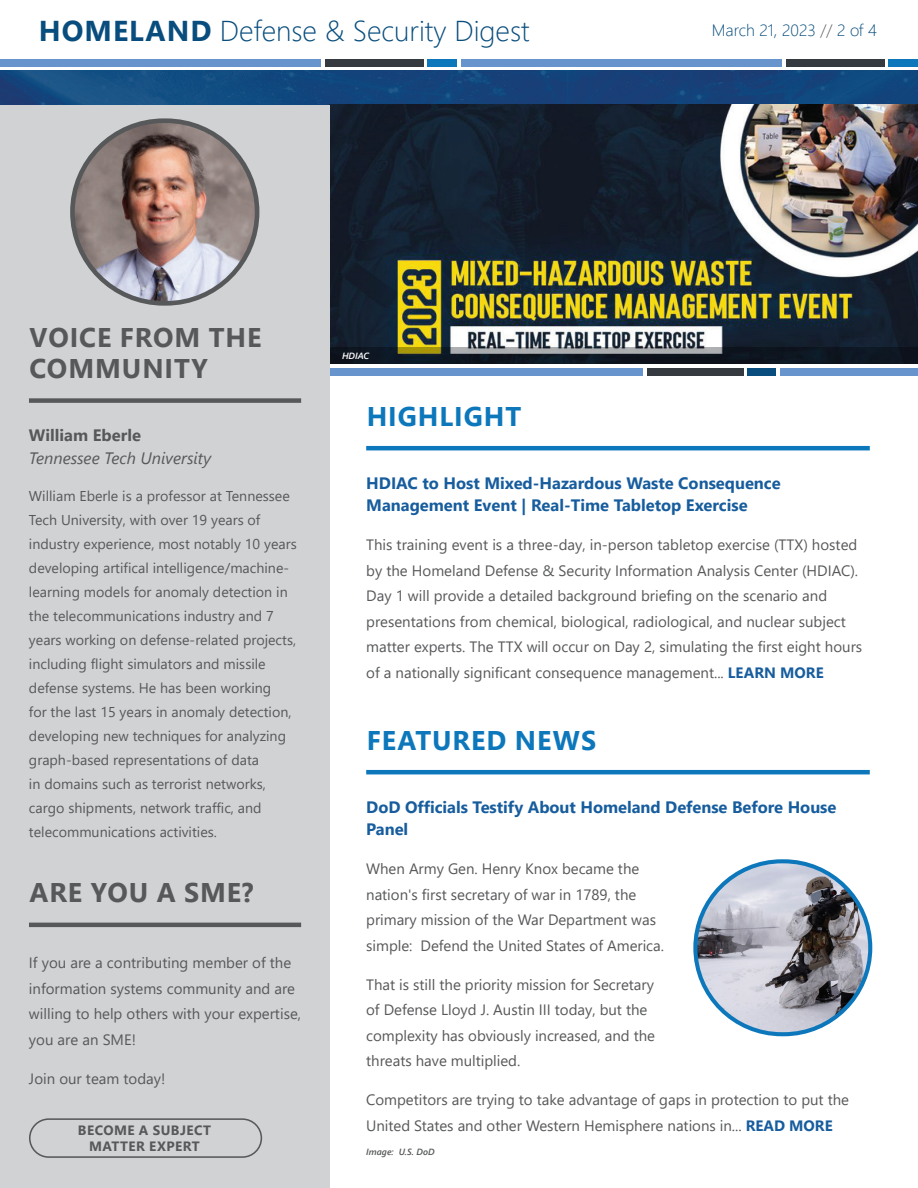
<style>
.page{position:relative;width:918px;height:1188px;background:#fff}
.page>*{position:absolute;margin:0;border:0;box-sizing:border-box;transform-origin:0 0}
.t1{font:300 28.65px "Segoe UI";color:#084d7d}
.t2{font:700 27px/31.5px "Segoe UI";letter-spacing:.035em;color:#57585a}
.t3{font:700 27px "Segoe UI";letter-spacing:.035em;color:#0d77bc}
.t4{font:700 16.5px/22.5px "Segoe UI";color:#175d9e}
.t5{font:italic 16.5px "Segoe UI";color:#57585a}
.t6{font:300 16.5px "Segoe UI";color:#084d7d}
.t7{font:700 16.5px "Segoe UI";color:#57585a}
.t8{font:15px/25.5px "Segoe UI";color:#57585a}
.t9{font:14.25px/24px "Segoe UI";color:#57585a}
.t10{font:700 13.5px/16.2px "Segoe UI";letter-spacing:.035em;color:#57585a;text-align:center}
.t11{font:italic 600 9px "Segoe UI";color:#57585a}
.t12{font:italic 600 9px "Segoe UI";color:#fff}
.s1{font-weight:700}
.s2{color:#57585a}
.s3{font-weight:700;color:#175d9e}
</style>
<div class="page">
<img style="left:0;top:71px;width:918px;height:34px">
<div style="left:0;top:59px;width:321px;height:7px;background:#6794cc"></div>
<div style="left:325px;top:59px;width:99px;height:7px;background:#343a3f"></div>
<div style="left:428px;top:59px;width:29px;height:7px;background:#0d77bc"></div>
<div style="left:461px;top:59px;width:320px;height:7px;background:#6794cc"></div>
<div style="left:786px;top:59px;width:99px;height:7px;background:#343a3f"></div>
<div style="left:888px;top:59px;width:30px;height:7px;background:#0d77bc"></div>
<hr style="left:366px;top:446px;width:504px;height:4px;background:#0d77bc">
<hr style="left:366px;top:770px;width:504px;height:4px;background:#0d77bc">
<img style="left:330px;top:105px;width:588px;height:242px">
<div style="left:330px;top:369px;width:313px;height:7px;background:#6794cc"></div>
<div style="left:647px;top:369px;width:97px;height:7px;background:#343a3f"></div>
<div style="left:748px;top:369px;width:28px;height:7px;background:#084d7d"></div>
<div style="left:780px;top:369px;width:138px;height:7px;background:#6794cc"></div>
<svg style="left:330px;top:347px;width:588px;height:17px;background:#2b3237"></svg>
<div style="left:0;top:105px;width:330px;height:1083px;background:#d1d2d4"></div>
<img style="left:695px;top:861px;width:175px;height:173px;border-radius:86px">
<div style="left:693px;top:859px;width:179px;height:177px;border:4px solid #0d77bc;border-radius:86px"></div>
<div style="left:29px;top:398px;width:272px;height:5px;background:#57585a"></div>
<hr style="left:29px;top:923px;width:272px;height:4px;background:#57585a">
<div style="left:29px;top:1118px;width:233px;height:40px;border:2px solid #57585a;border-radius:19px"></div>
<img style="left:72px;top:121px;width:185px;height:182px;border-radius:91px">
<div style="left:70px;top:118px;width:189px;height:188px;border:5px solid #57585a;border-radius:91px"></div>
<h1 class="t1" style="left:39px;top:4px;width:492px"><span class="s1">HOMELAND</span> Defense &amp; Security Digest</h1>
<p class="t6" style="left:712px;top:15px;width:167px">March 21, 2023 <span class="s2">//</span> 2 of 4</p>
<h2 class="t2" style="left:29px;top:319px;width:234px">VOICE FROM THE<br>COMMUNITY</h2>
<p class="t7" style="left:29px;top:420px;width:113px">William Eberle</p>
<p class="t5" style="left:29px;top:442px;width:184px">Tennessee Tech University</p>
<p class="t9" style="left:29px;top:483px;width:269px">William Eberle is a professor at Tennessee Tech University, with over 19 years of industry experience, most notably 10 years developing artifical intelligence/machine&shy;learning models for anomaly detection in the telecommunications industry and 7 years working on defense-related projects, including flight simulators and missile defense systems. He has been working<br>for the last 15 years in anomaly detection, developing new techniques for analyzing graph-based representations of data<br>in domains such as terrorist networks, cargo shipments, network traffic, and telecommunications activities.</p>
<h2 class="t2" style="left:29px;top:875px;width:226px">ARE YOU A SME?</h2>
<p class="t8" style="left:29px;top:949px;width:274px">If you are a contributing member of the information systems community and are willing to help others with your expertise, you are an SME!</p>
<p class="t8" style="left:29px;top:1064px;width:138px">Join our team today!</p>
<p class="t10" style="left:78px;top:1121px;width:135px">BECOME A SUBJECT<br>MATTER EXPERT</p>
<p class="t12" style="left:342px;top:347px;width:29px">HDIAC</p>
<h2 class="t3" style="left:367px;top:391px;width:156px">HIGHLIGHT</h2>
<p class="t4" style="left:366px;top:470px;width:416px">HDIAC to Host Mixed-Hazardous Waste Consequence<br>Management Event | Real-Time Tabletop Exercise</p>
<p class="t8" style="left:366px;top:531px;width:498px">This training event is a three-day, in-person tabletop exercise (TTX) hosted by the Homeland Defense &amp; Security Information Analysis Center (HDIAC).<br>Day 1 will provide a detailed background briefing on the scenario and presentations from chemical, biological, radiological, and nuclear subject matter experts. The TTX will occur on Day 2, simulating the first eight hours of a nationally significant consequence management... <span class="s3">LEARN MORE</span></p>
<h2 class="t3" style="left:367px;top:715px;width:231px">FEATURED NEWS</h2>
<p class="t4" style="left:366px;top:794px;width:472px">DoD Officials Testify About Homeland Defense Before House<br>Panel</p>
<p class="t8" style="left:366px;top:855px;width:299px">When Army Gen. Henry Knox became the nation's first secretary of war in 1789, the primary mission of the War Department was simple: Defend the United States of America.</p>
<p class="t8" style="left:366px;top:970px;width:290px">That is still the priority mission for Secretary of Defense Lloyd J. Austin III today, but the complexity has obviously increased, and the threats have multiplied.</p>
<p class="t8" style="left:366px;top:1086px;width:484px">Competitors are trying to take advantage of gaps in protection to put the<br>United States and other Western Hemisphere nations in... <span class="s3">READ MORE</span></p>
<p class="t11" style="left:366px;top:1143px;width:70px">Image: U.S. DoD</p>
</div>
